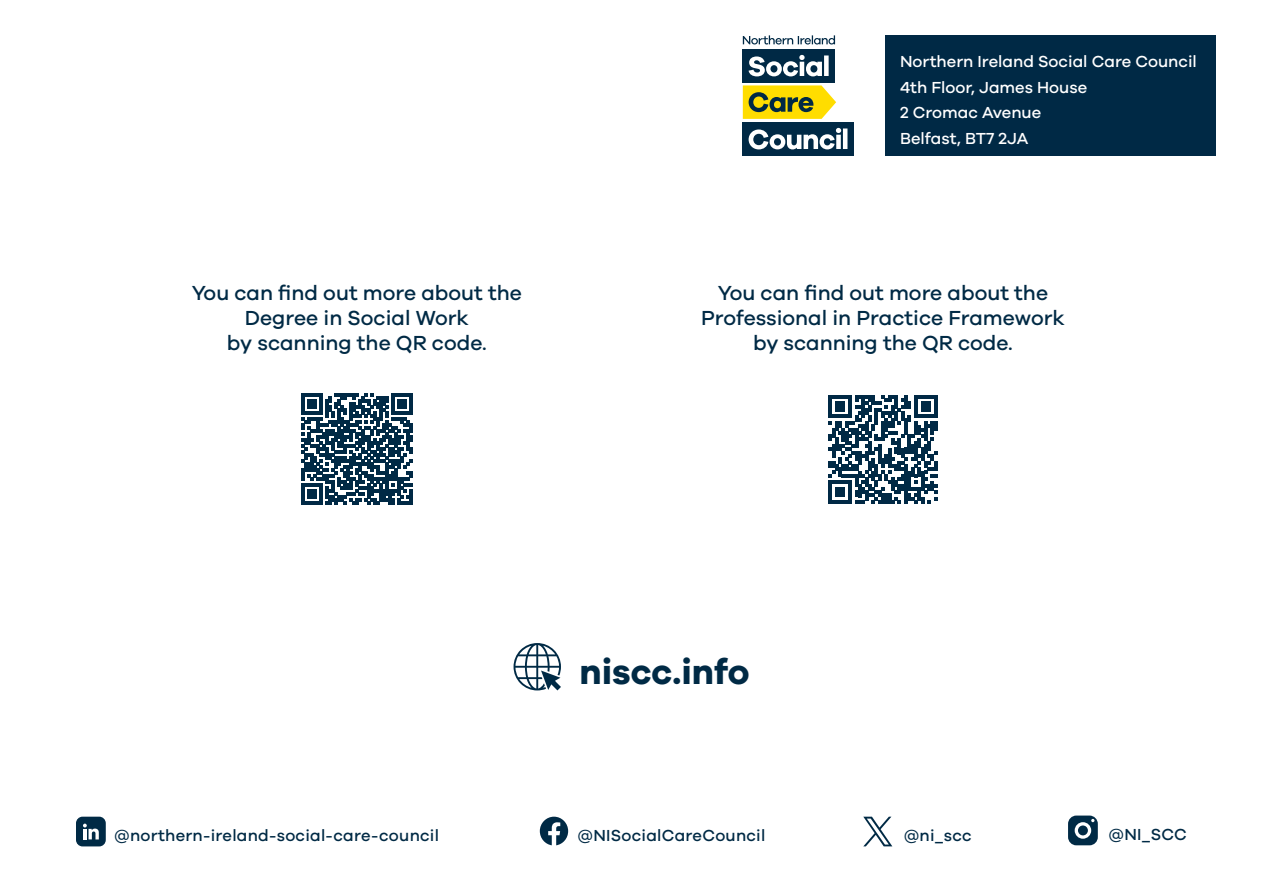
<style>
.page{position:relative;width:1263px;height:893px;background:#fff}
.page>*{position:absolute;margin:0;border:0;box-sizing:border-box;transform-origin:0 0}
.t1{font:700 36px "Galano Grotesque";color:#002a45}
.t2{font:500 21px/25.2px "Galano Grotesque";color:#002a45;text-align:center}
.t3{font:500 16.5px/25.5px "Galano Grotesque";color:#fff}
.t4{font:500 16.5px "Galano Grotesque";letter-spacing:.015em;color:#002a45}
</style>
<div class="page">
<div style="left:886px;top:35px;width:330px;height:120px;background:#002945"></div>
<div style="left:743px;top:49px;width:92px;height:33px;background:#002945"></div>
<svg style="left:749px;top:55px;width:80px;height:21px"></svg>
<div style="left:743px;top:122px;width:111px;height:33px;background:#002945"></div>
<svg style="left:749px;top:128px;width:98px;height:21px"></svg>
<svg style="left:743px;top:35px;width:92px;height:10px"></svg>
<svg style="left:743px;top:85px;width:93px;height:34px;background:#cdbc24"></svg>
<svg style="left:301px;top:394px;width:111px;height:111px"></svg>
<hr style="left:409px;top:490px;width:3px;height:15px;background:#002945">
<svg style="left:829px;top:395px;width:108px;height:109px"></svg>
<svg style="left:540px;top:817px;width:28px;height:28px"></svg>
<svg style="left:1068px;top:815px;width:30px;height:30px"></svg>
<div style="left:77px;top:817px;width:28px;height:29px;background:#002a45;border-radius:6px"></div>
<div style="left:76px;top:817px;width:30px;height:29px;border:1px solid #002a45;border-radius:6px"></div>
<svg style="left:83px;top:824px;width:16px;height:15px"></svg>
<svg style="left:863px;top:817px;width:29px;height:29px"></svg>
<svg style="left:513px;top:643px;width:48px;height:47px"></svg>
<p class="t3" style="left:900px;top:48px;width:298px">Northern Ireland Social Care Council<br>4th Floor, James House<br>2 Cromac Avenue<br>Belfast, BT7 2JA</p>
<p class="t2" style="left:192px;top:279px;width:331px">You can find out more about the<br>Degree in Social Work<br>by scanning the QR code.</p>
<p class="t2" style="left:701px;top:279px;width:365px">You can find out more about the<br>Professional in Practice Framework by scanning the QR code.</p>
<h1 class="t1" style="left:579px;top:649px;width:171px">niscc.info</h1>
<p class="t4" style="left:114px;top:826px;width:326px">@northern-ireland-social-care-council</p>
<p class="t4" style="left:577px;top:825px;width:189px">@NISocialCareCouncil</p>
<p class="t4" style="left:904px;top:826px;width:69px">@ni_scc</p>
<p class="t4" style="left:1108px;top:825px;width:80px">@NI_SCC</p>
</div>
